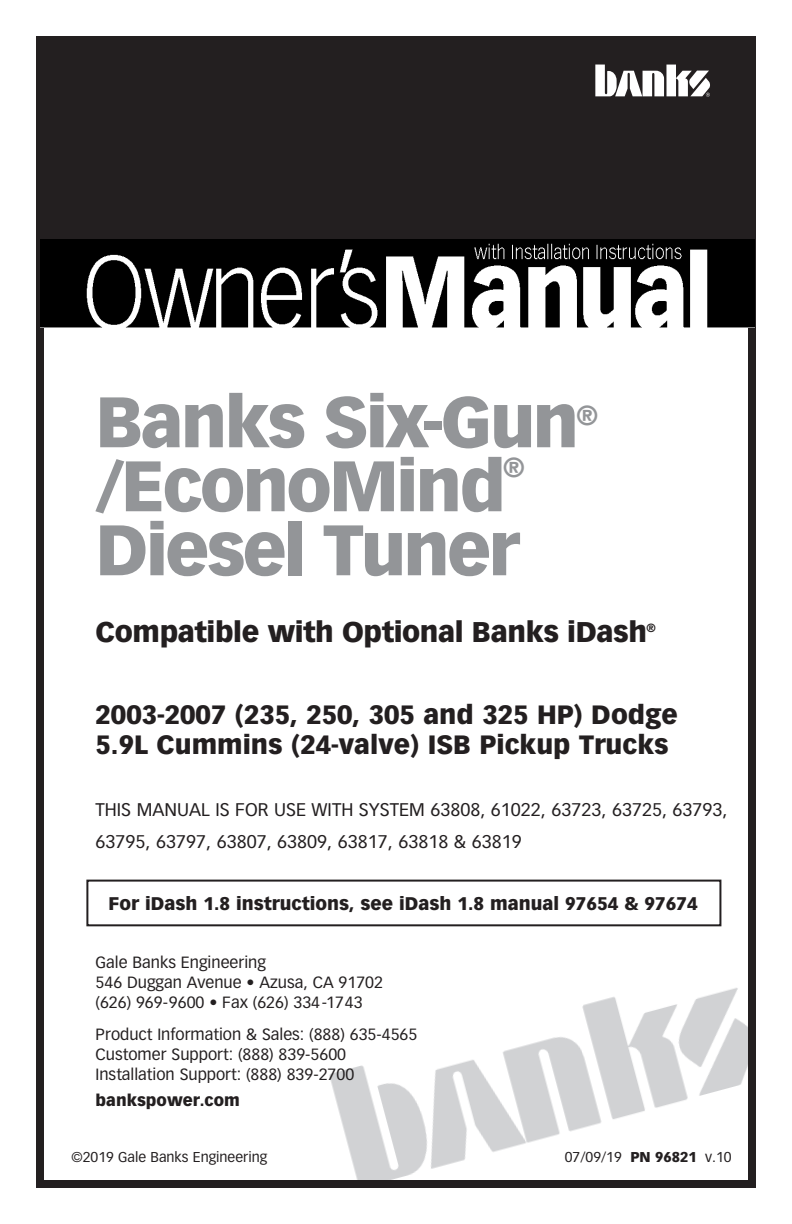
<style>
.page{position:relative;width:792px;height:1224px;background:#fff}
.page>*{position:absolute;margin:0;border:0;box-sizing:border-box;transform-origin:0 0}
.t1{font:900 70px "Vectora LT Std";letter-spacing:-.04em;color:#939598}
.t2{font:900 28px "Vectora LT Std";letter-spacing:-.015em;color:#231f20}
.t3{font:900 27px "Vectora LT Std";color:#939598}
.t4{font:900 26px/30px "Vectora LT Std";color:#231f20}
.t5{font:18px/32px "Vectora LT Std";color:#231f20}
.t6{font:900 18px "Vectora LT Std";color:#231f20}
.t7{font:16px "Vectora LT Std";color:#231f20}
.t8{font:900 16px "Vectora LT Std";color:#231f20}
.t9{font:14px "Vectora LT Std";color:#231f20}
.t10{font:900 11.6px "Vectora LT Std";color:#231f20}
.s1{font-weight:900}
</style>
<div class="page">
<img style="left:329px;top:988px;width:418px;height:191px">
<div style="left:36px;top:36px;width:720px;height:1152px;border:8px solid #231f20"></div>
<div style="left:36px;top:44px;width:715px;height:281px;background:#231f20"></div>
<img style="left:41px;top:240px;width:714px;height:87px">
<svg style="left:595px;top:65px;width:115px;height:32px"></svg>
<div style="left:86px;top:880px;width:635px;height:46px;border:2px solid #231f20"></div>
<p class="t1" style="left:96px;top:379px;width:485px">Banks Six-Gun</p>
<p class="t3" style="left:576px;top:399px;width:23px">®</p>
<p class="t1" style="left:96px;top:443px;width:412px">/EconoMind</p>
<p class="t3" style="left:503px;top:451px;width:23px">®</p>
<p class="t1" style="left:96px;top:507px;width:425px">Diesel Tuner</p>
<p class="t2" style="left:96px;top:615px;width:553px">Compatible with Optional Banks iDash</p>
<p class="t10" style="left:647px;top:620px;width:11px">®</p>
<p class="t4" style="left:96px;top:700px;width:584px">2003-2007 (235, 250, 305 and 325 HP) Dodge<br>5.9L Cummins (24-valve) ISB Pickup Trucks</p>
<p class="t5" style="left:96px;top:794px;width:634px">THIS MANUAL IS FOR USE WITH SYSTEM 63808, 61022, 63723, 63725, 63793,<br>63795, 63797, 63807, 63809, 63817, 63818 &amp; 63819</p>
<p class="t6" style="left:108px;top:893px;width:591px">For iDash 1.8 instructions, see iDash 1.8 manual 97654 &amp; 97674</p>
<p class="t7" style="left:96px;top:953px;width:172px">Gale Banks Engineering</p>
<p class="t7" style="left:96px;top:973px;width:289px">546 Duggan Avenue • Azusa, CA 91702</p>
<p class="t7" style="left:96px;top:993px;width:269px">(626) 969-9600 • Fax (626) 334-1743</p>
<p class="t7" style="left:96px;top:1025px;width:323px">Product Information &amp; Sales: (888) 635-4565</p>
<p class="t7" style="left:96px;top:1045px;width:252px">Customer Support: (888) 839-5600</p>
<p class="t7" style="left:96px;top:1065px;width:260px">Installation Support: (888) 839-2700</p>
<p class="t8" style="left:96px;top:1091px;width:146px">bankspower.com</p>
<p class="t9" style="left:72px;top:1149px;width:197px">©2019 Gale Banks Engineering</p>
<p class="t9" style="left:565px;top:1149px;width:168px">07/09/19 <span class="s1">PN 96821</span> v.10</p>
</div>
